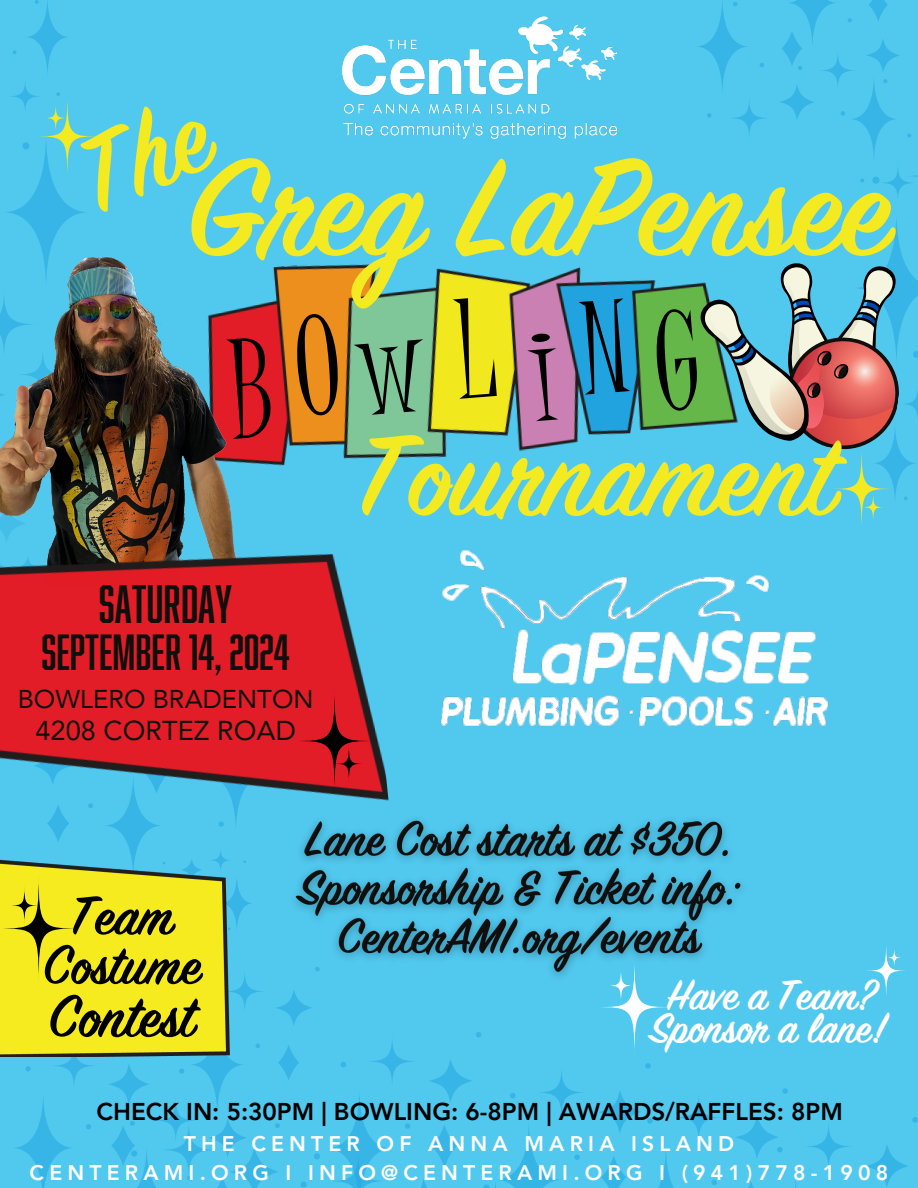
<style>
.page{position:relative;width:918px;height:1188px;background:#51c8ee}
.page>*{position:absolute;margin:0;border:0;box-sizing:border-box;transform-origin:0 0}
.t1{font:152.7px "Sign Painter House Script";color:#f4ea21}
.t2{font:127.5px "Sign Painter House Script";color:#f4ea21}
.t3{font:65.4px "Sign Painter House Script";color:#000}
.t4{font:60.6px/49.5px "Sign Painter House Script";color:#000;text-align:center}
.t5{font:49.8px "Abolition Test";color:#100f0d}
.t6{font:47.1px/33.2px "Sign Painter House Script";color:#fff;text-align:center}
.t7{font:46.8px "Abolition Test";color:#100f0d}
.t8{font:27.3px "Avenir LT Pro";color:#100f0d}
.t9{font:25.8px "Avenir LT Pro";color:#100f0d}
.t10{font:800 24.3px "Avenir LT Pro";color:#000}
.t11{font:800 21.15px "Avenir LT Pro";letter-spacing:.245em;color:#fff}
</style>
<div class="page">
<svg style="left:535px;top:1066px;width:53px;height:53px"></svg>
<svg style="left:598px;top:1090px;width:44px;height:44px"></svg>
<svg style="left:601px;top:1156px;width:25px;height:32px"></svg>
<svg style="left:645px;top:1063px;width:5px;height:6px"></svg>
<svg style="left:510px;top:1093px;width:6px;height:5px"></svg>
<svg style="left:574px;top:1155px;width:6px;height:5px"></svg>
<svg style="left:421px;top:1179px;width:6px;height:9px"></svg>
<svg style="left:802px;top:1120px;width:53px;height:53px"></svg>
<svg style="left:865px;top:1144px;width:44px;height:44px"></svg>
<svg style="left:912px;top:1117px;width:6px;height:6px"></svg>
<svg style="left:777px;top:1147px;width:6px;height:5px"></svg>
<svg style="left:672px;top:1091px;width:53px;height:53px"></svg>
<svg style="left:658px;top:1154px;width:16px;height:34px"></svg>
<svg style="left:735px;top:1115px;width:44px;height:44px"></svg>
<svg style="left:748px;top:1181px;width:49px;height:7px"></svg>
<svg style="left:782px;top:1088px;width:6px;height:6px"></svg>
<svg style="left:647px;top:1118px;width:6px;height:6px"></svg>
<svg style="left:711px;top:1180px;width:6px;height:5px"></svg>
<svg style="left:483px;top:1127px;width:76px;height:61px"></svg>
<svg style="left:222px;top:969px;width:45px;height:45px"></svg>
<svg style="left:189px;top:1014px;width:56px;height:102px"></svg>
<svg style="left:275px;top:989px;width:37px;height:37px"></svg>
<svg style="left:278px;top:1044px;width:21px;height:37px"></svg>
<svg style="left:256px;top:1044px;width:4px;height:4px"></svg>
<svg style="left:152px;top:1097px;width:47px;height:47px"></svg>
<svg style="left:130px;top:1121px;width:5px;height:5px"></svg>
<svg style="left:49px;top:1041px;width:50px;height:50px"></svg>
<svg style="left:15px;top:1099px;width:56px;height:89px"></svg>
<svg style="left:108px;top:1064px;width:41px;height:41px"></svg>
<svg style="left:111px;top:1125px;width:24px;height:41px"></svg>
<svg style="left:179px;top:1069px;width:5px;height:5px"></svg>
<svg style="left:26px;top:1066px;width:5px;height:5px"></svg>
<svg style="left:86px;top:1124px;width:5px;height:5px"></svg>
<svg style="left:104px;top:773px;width:59px;height:107px"></svg>
<svg style="left:220px;top:874px;width:33px;height:59px"></svg>
<svg style="left:3px;top:133px;width:86px;height:156px"></svg>
<svg style="left:22px;top:142px;width:7px;height:7px"></svg>
<svg style="left:7px;top:78px;width:36px;height:36px"></svg>
<svg style="left:28px;top:0;width:39px;height:72px"></svg>
<svg style="left:872px;top:423px;width:46px;height:82px"></svg>
<img style="left:441px;top:550px;width:387px;height:176px">
<svg style="left:366px;top:1035px;width:53px;height:53px"></svg>
<svg style="left:428px;top:1059px;width:44px;height:44px"></svg>
<svg style="left:432px;top:1125px;width:25px;height:43px"></svg>
<svg style="left:476px;top:1032px;width:5px;height:5px"></svg>
<svg style="left:341px;top:1062px;width:5px;height:5px"></svg>
<svg style="left:405px;top:1123px;width:5px;height:6px"></svg>
<svg style="left:159px;top:1120px;width:60px;height:60px"></svg>
<svg style="left:211px;top:1089px;width:179px;height:99px"></svg>
<svg style="left:114px;top:1145px;width:78px;height:43px"></svg>
<img style="left:342px;top:16px;width:276px;height:123px">
<svg style="left:849px;top:74px;width:49px;height:89px"></svg>
<svg style="left:883px;top:79px;width:4px;height:4px"></svg>
<svg style="left:817px;top:50px;width:41px;height:41px"></svg>
<svg style="left:790px;top:0;width:45px;height:43px"></svg>
<svg style="left:866px;top:38px;width:34px;height:34px"></svg>
<svg style="left:869px;top:0;width:19px;height:21px"></svg>
<svg style="left:798px;top:66px;width:4px;height:4px"></svg>
<svg style="left:848px;top:18px;width:4px;height:4px"></svg>
<svg style="left:727px;top:96px;width:44px;height:44px"></svg>
<svg style="left:779px;top:84px;width:36px;height:36px"></svg>
<svg style="left:782px;top:31px;width:20px;height:35px"></svg>
<svg style="left:841px;top:111px;width:4px;height:5px"></svg>
<svg style="left:707px;top:113px;width:4px;height:5px"></svg>
<svg style="left:760px;top:63px;width:4px;height:4px"></svg>
<svg style="left:698px;top:2px;width:49px;height:87px"></svg>
<img style="left:274px;top:264px;width:379px;height:202px">
<svg style="left:32px;top:92px;width:71px;height:89px"></svg>
<svg style="left:43px;top:101px;width:25px;height:34px"></svg>
<img style="left:0;top:199px;width:274px;height:330px">
<svg style="left:826px;top:445px;width:71px;height:88px"></svg>
<svg style="left:861px;top:491px;width:25px;height:33px"></svg>
<img style="left:0;top:854px;width:229px;height:203px">
<svg style="left:0;top:874px;width:82px;height:110px;background:#e5dc1c"></svg>
<svg style="left:9px;top:885px;width:31px;height:41px"></svg>
<svg style="left:594px;top:956px;width:81px;height:103px"></svg>
<svg style="left:606px;top:966px;width:29px;height:39px"></svg>
<svg style="left:861px;top:940px;width:50px;height:61px"></svg>
<svg style="left:886px;top:946px;width:17px;height:23px"></svg>
<img style="left:295px;top:819px;width:447px;height:169px">
<img style="left:0;top:529px;width:389px;height:315px">
<svg style="left:291px;top:686px;width:87px;height:110px;background:#ba1c25"></svg>
<svg style="left:333px;top:743px;width:31px;height:41px"></svg>
<div style="left:225px;top:335px;width:48px;height:104px;background:#e21d27"></div>
<div style="left:294px;top:311px;width:47px;height:106px;background:#ec8f1d"></div>
<div style="left:451px;top:295px;width:46px;height:104px;background:#f1e81d"></div>
<div style="left:526px;top:331px;width:36px;height:90px;background:#ca80b2"></div>
<div style="left:354px;top:338px;width:75px;height:78px;background:#7fc699"></div>
<div style="left:577px;top:297px;width:54px;height:98px;background:#21a3df"></div>
<svg style="left:653px;top:134px;width:265px;height:322px"></svg>
<svg style="left:72px;top:99px;width:152px;height:116px"></svg>
<p class="t1" style="left:188px;top:147px;width:704px">Greg LaPensee</p>
<h2 class="t5" style="left:99px;top:567px;width:135px">SATURDAY</h2>
<h2 class="t7" style="left:41px;top:618px;width:250px">SEPTEMBER 14, 2024</h2>
<p class="t9" style="left:18px;top:689px;width:297px">BOWLERO BRADENTON</p>
<p class="t8" style="left:35px;top:719px;width:262px">4208 CORTEZ ROAD</p>
<p class="t2" style="left:357px;top:424px;width:479px">Tournament</p>
<p class="t4" style="left:43px;top:894px;width:159px">Team<br>Costume</p>
<p class="t3" style="left:49px;top:990px;width:147px">Contest</p>
<p class="t6" style="left:650px;top:981px;width:238px">Have a Team?<br>Sponsor a lane!</p>
<p class="t10" style="left:96px;top:1102px;width:748px">CHECK IN: 5:30PM | BOWLING: 6-8PM | AWARDS/RAFFLES: 8PM</p>
<h5 class="t11" style="left:184px;top:1135px;width:552px">THE CENTER OF ANNA MARIA ISLAND</h5>
<p class="t11" style="left:30px;top:1164px;width:860px">CENTERAMI.ORG I INFO@CENTERAMI.ORG I (941)778-1908</p>
</div>
